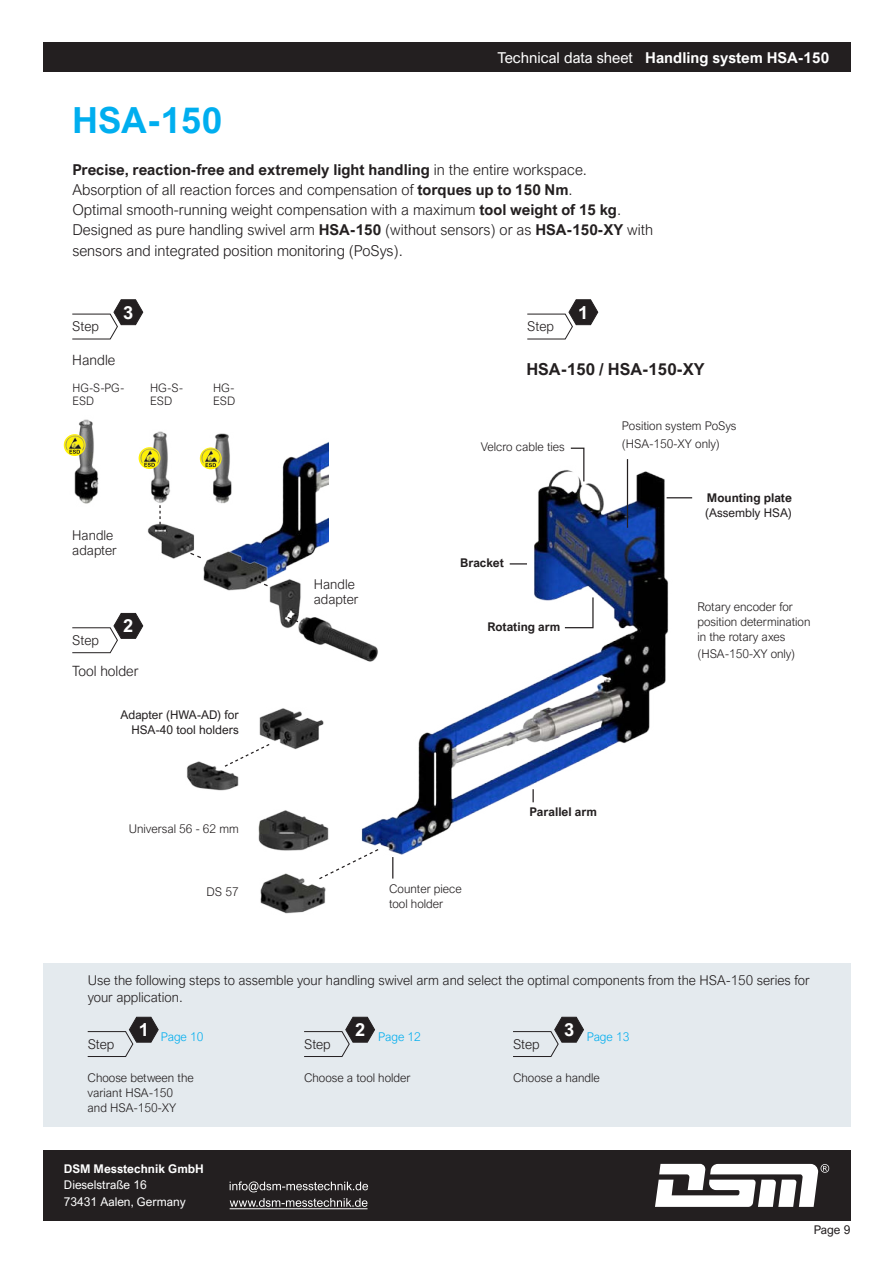
<style>
.page{position:relative;width:893px;height:1263px;background:#fff}
.page>*{position:absolute;margin:0;border:0;box-sizing:border-box;transform-origin:0 0}
.t1{font:700 36px "Arial Nova";color:#00aeef}
.t2{font:700 18px "Arial Nova";color:#fff}
.t3{font:700 16.5px "Arial Nova";color:#231f20}
.t4{font:300 15px/20.2px "Arial Nova";color:#231f20}
.t5{font:700 15px "Arial Nova";color:#fff}
.t6{font:300 14.1px "Arial Nova";color:#231f20}
.t7{font:300 13.5px/15px "Arial Nova";color:#231f20}
.t8{font:300 12px/15px "Arial Nova";color:#231f20}
.t9{font:12px/15px "Arial Nova";color:#231f20;text-align:right}
.t10{font:700 12px "Arial Nova";color:#231f20}
.t11{font:12px/16.5px "Arial Nova";color:#fff}
.t12{font:300 12px "Arial Nova";letter-spacing:-.005em;color:#00aeef}
.t13{font:700 12px "Arial Nova";color:#fff}
.t14{font:300 11.7px/13.5px "Arial Nova";color:#231f20}
.s1{font-weight:400}
.s2{font-weight:700}
</style>
<div class="page">
<div style="left:43px;top:43px;width:807px;height:29px;background:#231f20"></div>
<div style="left:43px;top:1150px;width:807px;height:70px;background:#231f20"></div>
<svg style="left:655px;top:1164px;width:174px;height:43px"></svg>
<div style="left:43px;top:963px;width:807px;height:164px;background:#e4eaee"></div>
<svg style="left:87px;top:1016px;width:72px;height:41px"></svg>
<svg style="left:304px;top:1016px;width:71px;height:41px"></svg>
<svg style="left:513px;top:1016px;width:71px;height:41px"></svg>
<img style="left:361px;top:459px;width:331px;height:405px">
<img style="left:233px;top:441px;width:96px;height:138px">
<svg style="left:667px;top:497px;width:25px;height:1px"></svg>
<svg style="left:570px;top:447px;width:15px;height:36px"></svg>
<svg style="left:510px;top:563px;width:17px;height:1px"></svg>
<svg style="left:532px;top:789px;width:2px;height:13px"></svg>
<hr style="left:627px;top:459px;width:1px;height:69px;background:#231f20">
<svg style="left:392px;top:857px;width:1px;height:21px"></svg>
<svg style="left:564px;top:596px;width:30px;height:33px"></svg>
<img style="left:260px;top:873px;width:66px;height:41px">
<img style="left:258px;top:810px;width:71px;height:41px">
<img style="left:259px;top:708px;width:65px;height:41px">
<img style="left:187px;top:761px;width:52px;height:30px">
<img style="left:203px;top:550px;width:65px;height:41px">
<img style="left:269px;top:579px;width:32px;height:49px">
<img style="left:298px;top:614px;width:82px;height:50px">
<img style="left:147px;top:523px;width:47px;height:36px">
<svg style="left:318px;top:848px;width:62px;height:32px"></svg>
<svg style="left:223px;top:743px;width:48px;height:25px"></svg>
<svg style="left:256px;top:580px;width:12px;height:7px"></svg>
<svg style="left:189px;top:552px;width:12px;height:7px"></svg>
<svg style="left:286px;top:616px;width:14px;height:7px"></svg>
<svg style="left:159px;top:505px;width:2px;height:25px"></svg>
<svg style="left:527px;top:299px;width:72px;height:41px"></svg>
<svg style="left:72px;top:299px;width:72px;height:41px"></svg>
<svg style="left:72px;top:613px;width:72px;height:40px"></svg>
<img style="left:210px;top:433px;width:26px;height:71px">
<svg style="left:200px;top:447px;width:22px;height:22px"></svg>
<img style="left:200px;top:448px;width:21px;height:21px">
<svg style="left:206px;top:463px;width:10px;height:4px"></svg>
<img style="left:71px;top:419px;width:28px;height:85px">
<img style="left:151px;top:431px;width:19px;height:72px">
<svg style="left:64px;top:434px;width:22px;height:22px"></svg>
<img style="left:64px;top:435px;width:21px;height:21px">
<svg style="left:69px;top:450px;width:11px;height:4px"></svg>
<img style="left:139px;top:448px;width:21px;height:21px">
<svg style="left:144px;top:463px;width:11px;height:4px"></svg>
<svg style="left:230px;top:1181px;width:138px;height:11px"></svg>
<svg style="left:230px;top:1198px;width:137px;height:9px"></svg>
<hr style="left:230px;top:1208px;width:137px;height:1px;background:#fff">
<p class="t5" style="left:497px;top:51px;width:333px"><span class="s1">Technical data sheet</span> Handling system HSA-150</p>
<h1 class="t1" style="left:72px;top:106px;width:151px">HSA-150</h1>
<p class="t4" style="left:72px;top:160px;width:582px"><span class="s2">Precise, reaction-free and extremely light handling</span> in the entire workspace.<br>Absorption of all reaction forces and compensation of <span class="s2">torques up to 150 Nm</span>.<br>Optimal smooth-running weight compensation with a maximum <span class="s2">tool weight of 15 kg</span>.<br>Designed as pure handling swivel arm <span class="s2">HSA-150</span> (without sensors) or as <span class="s2">HSA-150-XY</span> with sensors and integrated position monitoring (PoSys).</p>
<p class="t7" style="left:72px;top:320px;width:28px">Step</p>
<p class="t6" style="left:72px;top:355px;width:45px">Handle</p>
<p class="t2" style="left:123px;top:305px;width:12px">3</p>
<p class="t14" style="left:73px;top:382px;width:53px">HG-S-PG-<br>ESD</p>
<p class="t14" style="left:150px;top:382px;width:34px">HG-S-<br>ESD</p>
<p class="t14" style="left:213px;top:382px;width:24px">HG-<br>ESD</p>
<p class="t7" style="left:72px;top:529px;width:46px">Handle adapter</p>
<p class="t7" style="left:72px;top:633px;width:28px">Step</p>
<p class="t2" style="left:123px;top:619px;width:12px">2</p>
<p class="t6" style="left:72px;top:666px;width:68px">Tool holder</p>
<p class="t9" style="left:121px;top:708px;width:120px">Adapter (HWA-AD) for<br>HSA-40 tool holders</p>
<p class="t8" style="left:129px;top:822px;width:112px">Universal 56 - 62 mm</p>
<p class="t8" style="left:207px;top:885px;width:34px">DS 57</p>
<p class="t7" style="left:314px;top:578px;width:46px">Handle adapter</p>
<p class="t2" style="left:578px;top:305px;width:12px">1</p>
<p class="t7" style="left:527px;top:320px;width:28px">Step</p>
<p class="t3" style="left:526px;top:363px;width:180px">HSA-150 / HSA-150-XY</p>
<p class="t8" style="left:622px;top:420px;width:116px">Position system PoSys</p>
<p class="t8" style="left:481px;top:440px;width:86px">Velcro cable ties</p>
<p class="t8" style="left:622px;top:437px;width:99px">(HSA-150-XY only)</p>
<p class="t10" style="left:460px;top:558px;width:45px">Bracket</p>
<p class="t10" style="left:488px;top:622px;width:74px">Rotating arm</p>
<p class="t10" style="left:707px;top:493px;width:86px">Mounting plate</p>
<p class="t9" style="left:705px;top:506px;width:88px">(Assembly HSA)</p>
<p class="t8" style="left:697px;top:600px;width:115px">Rotary encoder for position determination in the rotary axes</p>
<p class="t8" style="left:697px;top:647px;width:99px">(HSA-150-XY only)</p>
<p class="t8" style="left:389px;top:882px;width:74px">Counter piece tool holder</p>
<p class="t10" style="left:530px;top:807px;width:69px">Parallel arm</p>
<p class="t7" style="left:88px;top:973px;width:723px;line-height:16.5px">Use the following steps to assemble your handling swivel arm and select the optimal components from the HSA-150 series for your application.</p>
<p class="t7" style="left:88px;top:1037px;width:28px">Step</p>
<p class="t2" style="left:139px;top:1023px;width:12px">1</p>
<p class="t12" style="left:161px;top:1032px;width:44px">Page 10</p>
<p class="t12" style="left:355px;top:1032px;width:67px"><sup>2</sup> Page 12</p>
<p class="t7" style="left:304px;top:1037px;width:28px">Step</p>
<p class="t7" style="left:513px;top:1037px;width:28px">Step</p>
<p class="t12" style="left:564px;top:1032px;width:67px"><sup>3</sup> Page 13</p>
<p class="t8" style="left:88px;top:1072px;width:108px">Choose between the variant HSA-150 and HSA-150-XY</p>
<p class="t8" style="left:304px;top:1072px;width:108px">Choose a tool holder</p>
<p class="t8" style="left:513px;top:1072px;width:88px">Choose a handle</p>
<p class="t13" style="left:64px;top:1163px;width:142px">DSM Messtechnik GmbH</p>
<p class="t11" style="left:64px;top:1177px;width:123px">Dieselstraße 16<br>73431 Aalen, Germany</p>
<p class="t9" style="left:814px;top:1223px;width:38px">Page 9</p>
</div>
